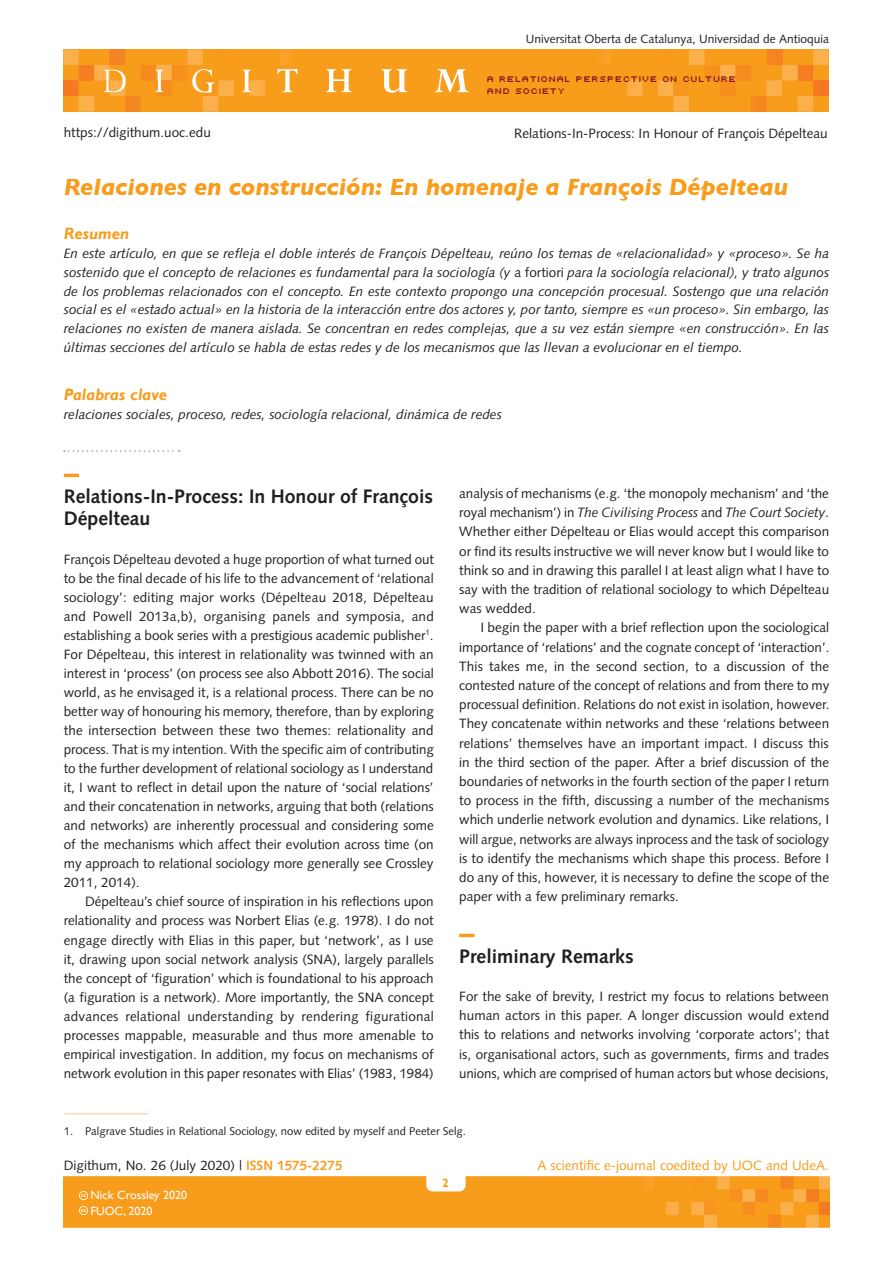
<style>
.page{position:relative;width:893px;height:1263px;background:#fff}
.page>*{position:absolute;margin:0;border:0;box-sizing:border-box;transform-origin:0 0}
.t1{font:italic 700 24px "Gill Sans";color:#f89c1c}
.t2{font:700 19.5px/22.8px "Syntax LT";color:#231f20}
.t3{font:italic 700 16.5px "Gill Sans";color:#f89c1c}
.t4{font:13.5px/19px "Syntax LT";color:#231f20;text-align:justify}
.t5{font:italic 13.5px/18.8px "Syntax LT";color:#231f20;text-align:justify}
.t6{font:13.5px "Syntax LT";color:#f89c1c}
.t7{font:12px "Syntax LT";color:#231f20}
.t8{font:12px/15.8px "Gill Sans";color:#fff}
.t9{font:700 12px "Gill Sans";color:#f89c1c}
.t10{font:11.25px "Syntax LT";color:#231f20}
.t11{font:9px/12px "Uni 0554";color:#821316}
.s1{font-style:normal}
.s2{font-style:italic}
.s3{font-weight:700;color:#f89c1c}
</style>
<div class="page">
<img style="left:64px;top:1177px;width:765px;height:50px">
<svg style="left:79px;top:1191px;width:9px;height:8px"></svg>
<svg style="left:79px;top:1206px;width:9px;height:8px"></svg>
<div style="left:63px;top:49px;width:766px;height:62px;background:#f89c1c"></div>
<hr style="left:265px;top:49px;width:1px;height:62px;background:#faab40">
<hr style="left:266px;top:49px;width:2px;height:62px;background:#faab3f">
<hr style="left:268px;top:49px;width:1px;height:62px;background:#faaa3d">
<hr style="left:269px;top:49px;width:2px;height:62px;background:#faa93b">
<hr style="left:271px;top:49px;width:1px;height:62px;background:#faa839">
<hr style="left:272px;top:49px;width:2px;height:62px;background:#faa837">
<hr style="left:274px;top:49px;width:1px;height:62px;background:#faa736">
<hr style="left:275px;top:49px;width:2px;height:62px;background:#faa633">
<hr style="left:277px;top:49px;width:1px;height:62px;background:#f9a531">
<hr style="left:278px;top:49px;width:2px;height:62px;background:#f9a430">
<hr style="left:625px;top:49px;width:2px;height:62px;background:#faab40">
<hr style="left:624px;top:49px;width:1px;height:62px;background:#faab3f">
<hr style="left:622px;top:49px;width:2px;height:62px;background:#faaa3d">
<hr style="left:621px;top:49px;width:1px;height:62px;background:#faa93b">
<hr style="left:619px;top:49px;width:2px;height:62px;background:#faa839">
<hr style="left:618px;top:49px;width:1px;height:62px;background:#faa837">
<hr style="left:616px;top:49px;width:2px;height:62px;background:#faa736">
<hr style="left:615px;top:49px;width:1px;height:62px;background:#faa633">
<hr style="left:613px;top:49px;width:2px;height:62px;background:#f9a531">
<hr style="left:612px;top:49px;width:1px;height:62px;background:#f9a430">
<svg style="left:605px;top:49px;width:6px;height:16px"></svg>
<svg style="left:627px;top:49px;width:202px;height:62px"></svg>
<hr style="left:815px;top:80px;width:4px;height:16px;background:#f47b21">
<hr style="left:819px;top:80px;width:3px;height:16px;background:#f47a21">
<hr style="left:822px;top:80px;width:3px;height:16px;background:#f47921">
<hr style="left:825px;top:80px;width:4px;height:16px;background:#f47921">
<svg style="left:63px;top:49px;width:202px;height:62px"></svg>
<svg style="left:277px;top:49px;width:21px;height:43px"></svg>
<svg style="left:326px;top:69px;width:26px;height:23px"></svg>
<svg style="left:381px;top:69px;width:26px;height:24px"></svg>
<svg style="left:434px;top:69px;width:35px;height:23px"></svg>
<hr style="left:64px;top:474px;width:15px;height:3px;background:#f89c1c">
<hr style="left:64px;top:1113px;width:85px;height:1px;background:#fdcb8a">
<hr style="left:459px;top:934px;width:16px;height:3px;background:#f89c1c">
<svg style="left:64px;top:450px;width:116px;height:2px"></svg>
<p class="t7" style="left:526px;top:32px;width:305px">Universitat Oberta de Catalunya, Universidad de Antioquia</p>
<p class="t11" style="left:488px;top:72px;width:251px">A RELATIONAL PERSPECTIVE ON CULTURE<br>AND SOCIETY</p>
<p class="t4" style="left:514px;top:124px;width:315px">Relations-In-Process: In Honour of François Dépelteau</p>
<h1 class="t1" style="left:64px;top:173px;width:726px">Relaciones en construcción: En homenaje a François Dépelteau</h1>
<p class="t3" style="left:64px;top:224px;width:67px">Resumen</p>
<p class="t5" style="left:64px;top:244px;width:767px">En este artículo, en que se refleja el doble interés de François Dépelteau, reúno los temas de «relacionalidad» y «proceso». Se ha sostenido que el concepto de relaciones es fundamental para la sociología (y <span class="s1">a fortiori</span> para la sociología relacional), y trato algunos de los problemas relacionados con el concepto. En este contexto propongo una concepción procesual. Sostengo que una relación social es el «estado actual» en la historia de la interacción entre dos actores y, por tanto, siempre es «un proceso». Sin embargo, las relaciones no existen de manera aislada. Se concentran en redes complejas, que a su vez están siempre «en construcción». En las últimas secciones del artículo se habla de estas redes y de los mecanismos que las llevan a evolucionar en el tiempo.</p>
<p class="t3" style="left:64px;top:385px;width:105px">Palabras clave</p>
<p class="t5" style="left:64px;top:405px;width:440px">relaciones sociales, proceso, redes, sociología relacional, dinámica de redes</p>
<p class="t4" style="left:64px;top:122px;width:149px">https://digithum.uoc.edu</p>
<h2 class="t2" style="left:64px;top:485px;width:371px">Relations-In-Process: In Honour of François<br>Dépelteau</h2>
<p class="t4" style="left:64px;top:549px;width:372px">François Dépelteau devoted a huge proportion of what turned out to be the final decade of his life to the advancement of ‘relational sociology’: editing major works (Dépelteau 2018, Dépelteau and Powell 2013a,b), organising panels and symposia, and establishing a book series with a prestigious academic publisher<sup>1</sup>.<br>For Dépelteau, this interest in relationality was twinned with an interest in ‘process’ (on process see also Abbott 2016). The social world, as he envisaged it, is a relational process. There can be no better way of honouring his memory, therefore, than by exploring the intersection between these two themes: relationality and process. That is my intention. With the specific aim of contributing to the further development of relational sociology as I understand it, I want to reflect in detail upon the nature of ‘social relations’ and their concatenation in networks, arguing that both (relations and networks) are inherently processual and considering some of the mechanisms which affect their evolution across time (on my approach to relational sociology more generally see Crossley 2011, 2014).</p>
<p class="t4" style="left:64px;top:892px;width:372px;text-indent:21px">Dépelteau’s chief source of inspiration in his reflections upon relationality and process was Norbert Elias (e.g. 1978). I do not engage directly with Elias in this paper, but ‘network’, as I use it, drawing upon social network analysis (SNA), largely parallels the concept of ‘figuration’ which is foundational to his approach (a figuration is a network). More importantly, the SNA concept advances relational understanding by rendering figurational processes mappable, measurable and thus more amenable to empirical investigation. In addition, my focus on mechanisms of network evolution in this paper resonates with Elias’ (1983, 1984)</p>
<p class="t4" style="left:459px;top:484px;width:371px">analysis of mechanisms (e.g. ‘the monopoly mechanism’ and ‘the royal mechanism’) in <span class="s2">The Civilising Process</span> and <span class="s2">The Court Society</span>.<br>Whether either Dépelteau or Elias would accept this comparison or find its results instructive we will never know but I would like to think so and in drawing this parallel I at least align what I have to say with the tradition of relational sociology to which Dépelteau was wedded.</p>
<p class="t4" style="left:459px;top:618px;width:372px;text-indent:21px">I begin the paper with a brief reflection upon the sociological importance of ‘relations’ and the cognate concept of ‘interaction’.<br>This takes me, in the second section, to a discussion of the contested nature of the concept of relations and from there to my processual definition. Relations do not exist in isolation, however.<br>They concatenate within networks and these ‘relations between relations’ themselves have an important impact. I discuss this in the third section of the paper. After a brief discussion of the boundaries of networks in the fourth section of the paper I return to process in the fifth, discussing a number of the mechanisms which underlie network evolution and dynamics. Like relations, I will argue, networks are always inprocess and the task of sociology is to identify the mechanisms which shape this process. Before I do any of this, however, it is necessary to define the scope of the paper with a few preliminary remarks.</p>
<h2 class="t2" style="left:459px;top:945px;width:176px">Preliminary Remarks</h2>
<p class="t4" style="left:459px;top:987px;width:372px">For the sake of brevity, I restrict my focus to relations between human actors in this paper. A longer discussion would extend this to relations and networks involving ‘corporate actors’; that is, organisational actors, such as governments, firms and trades unions, which are comprised of human actors but whose decisions,</p>
<p class="t10" style="left:64px;top:1125px;width:404px">1. Palgrave Studies in Relational Sociology, now edited by myself and Peeter Selg.</p>
<p class="t4" style="left:64px;top:1156px;width:280px">Digithum, No. 26 (July 2020) | <span class="s3">ISSN 1575-2275</span></p>
<p class="t6" style="left:537px;top:1157px;width:293px">A scientific e-journal coedited by UOC and UdeA.</p>
<p class="t9" style="left:442px;top:1175px;width:8px">2</p>
<p class="t8" style="left:91px;top:1187px;width:98px">Nick Crossley 2020<br>FUOC, 2020</p>
</div>
